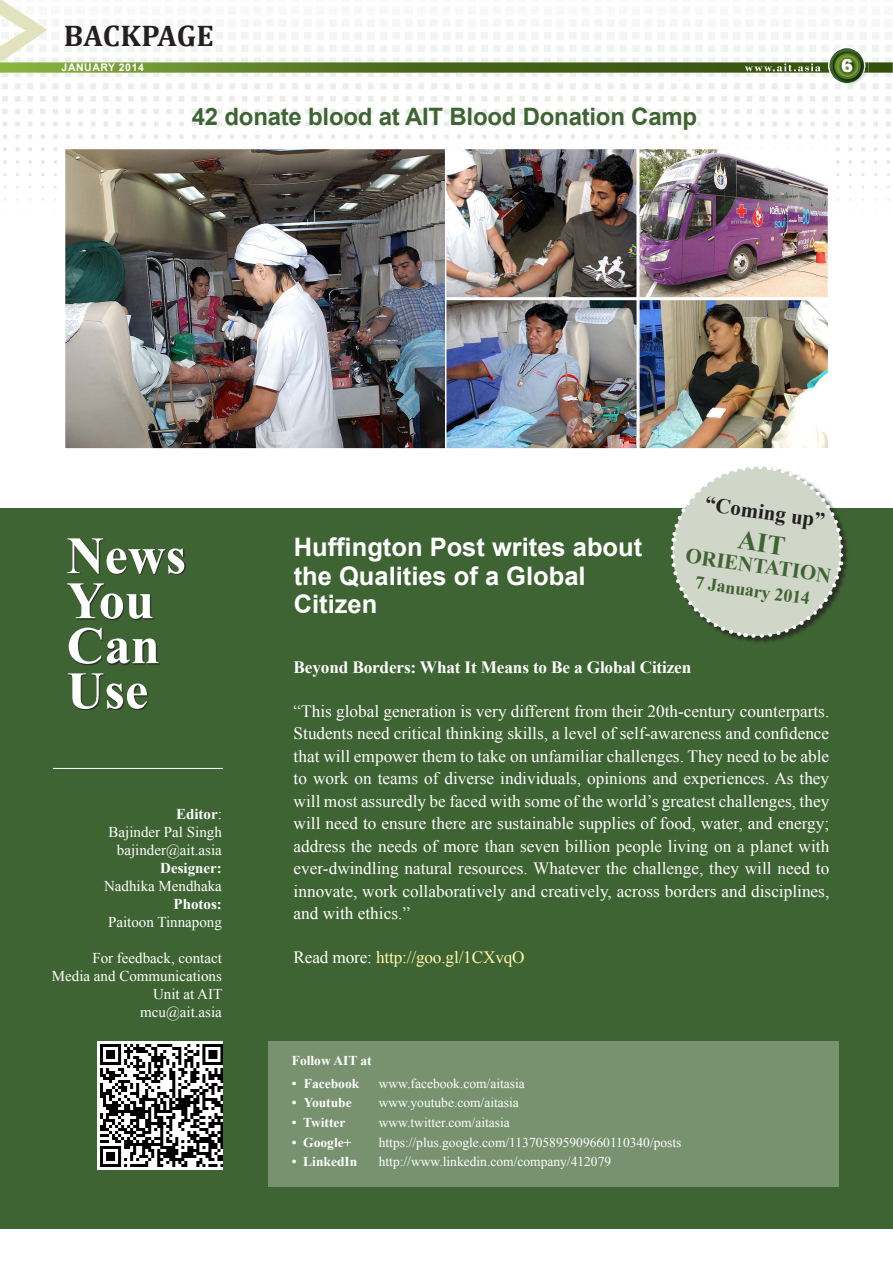
<style>
.page{position:relative;width:893px;height:1263px;background:#fff}
.page>*{position:absolute;margin:0;border:0;box-sizing:border-box;transform-origin:0 0}
.t1{font:700 52.5px "Times New Roman";color:#fff}
.t2{font:700 30px "Cambria";letter-spacing:.005em;color:#231f20}
.t3{font:700 25.5px/28.5px "Arial";color:#fff}
.t4{font:700 24px "Arial";letter-spacing:-.01em;color:#3f6433}
.t5{font:700 21px "Times New Roman";color:#3f6433}
.t6{font:700 21px "Times New Roman";color:#231f20}
.t7{font:700 18px "Times New Roman";color:#3f6433}
.t8{font:900 18px "Arial";color:#fff}
.body{font:17.25px/22.5px "Times New Roman";color:#fff;text-align:justify}
.t9{font:700 17.25px "Times New Roman";letter-spacing:-.01em;color:#fff}
.body-2{font:17.25px "Times New Roman";letter-spacing:-.01em;color:#fff8ae}
.t10{font:15px/18px "Times New Roman";color:#fff;text-align:right}
.t11{font:700 15px "Times New Roman";color:#fff}
.t12{font:13.5px "Times New Roman";color:#fff}
.t13{font:700 13.5px "Times New Roman";color:#fff}
.t14{font:700 10.5px "Arial";letter-spacing:.05em;color:#fff}
.s1{font-weight:400}
.s2{color:#fff}
</style>
<div class="page">
<svg style="left:4px;top:186px;width:885px;height:15px"></svg>
<img style="left:835px;top:84px;width:31px;height:3px">
<svg style="left:0;top:0;width:893px;height:84px"></svg>
<div style="left:0;top:508px;width:893px;height:720px;background:#3f6433"></div>
<div style="left:268px;top:1041px;width:571px;height:146px;background:#78926f"></div>
<hr style="left:53px;top:768px;width:170px;height:1px;background:#fff">
<div style="left:67px;top:538px;width:120px;height:172px;background:#231f20;opacity:.75"></div>
<img style="left:98px;top:1041px;width:125px;height:128px">
<div style="left:671px;top:465px;width:179px;height:179px;background:#231f20;opacity:.75"></div>
<img style="left:67px;top:151px;width:376px;height:296px">
<div style="left:64px;top:148px;width:382px;height:302px;border:2px solid #fff"></div>
<img style="left:448px;top:151px;width:187px;height:145px">
<div style="left:445px;top:148px;width:193px;height:151px;border:2px solid #fff"></div>
<img style="left:641px;top:151px;width:185px;height:296px">
<div style="left:638px;top:148px;width:191px;height:151px;border:2px solid #fff"></div>
<img style="left:448px;top:302px;width:187px;height:145px">
<div style="left:445px;top:299px;width:193px;height:151px;border:2px solid #fff"></div>
<div style="left:638px;top:299px;width:191px;height:151px;border:2px solid #fff"></div>
<svg style="left:670px;top:465px;width:177px;height:176px"></svg>
<p class="t2" style="left:64px;top:15px;width:152px">BACKPAGE</p>
<p class="t14" style="left:62px;top:61px;width:84px">JANUARY 2014</p>
<p class="t8" style="left:841px;top:52px;width:14px">6</p>
<p class="t4" style="left:192px;top:101px;width:507px">42 donate blood at AIT Blood Donation Camp</p>
<p class="t6" style="left:707px;top:489px;width:122px;rotate:8deg">“Coming up”</p>
<p class="t1" style="left:67px;top:519px;width:121px">News</p>
<p class="t1" style="left:67px;top:564px;width:89px">You</p>
<p class="t1" style="left:67px;top:609px;width:95px">Can</p>
<p class="t1" style="left:67px;top:654px;width:83px">Use</p>
<p class="t11" style="left:176px;top:803px;width:47px">Editor<span class="s1">:</span></p>
<p class="t10" style="left:109px;top:823px;width:115px">Bajinder Pal Singh</p>
<p class="t10" style="left:117px;top:841px;width:107px">bajinder@ait.asia</p>
<p class="t11" style="left:160px;top:857px;width:63px">Designer:</p>
<p class="t10" style="left:104px;top:877px;width:119px">Nadhika Mendhaka</p>
<p class="t11" style="left:174px;top:893px;width:50px">Photos:</p>
<p class="t10" style="left:108px;top:913px;width:115px">Paitoon Tinnapong</p>
<p class="t10" style="left:92px;top:949px;width:131px">For feedback, contact</p>
<p class="t10" style="left:52px;top:967px;width:172px">Media and Communications<br>Unit at AIT</p>
<p class="t10" style="left:140px;top:1003px;width:83px">mcu@ait.asia</p>
<p class="t3" style="left:294px;top:534px;width:350px">Huffington Post writes about the Qualities of a Global<br>Citizen</p>
<p class="t5" style="left:688px;top:541px;width:148px;rotate:8deg">ORIENTATION</p>
<p class="t7" style="left:697px;top:570px;width:117px;rotate:8deg">7 January 2014</p>
<p class="t9" style="left:294px;top:655px;width:399px">Beyond Borders: What It Means to Be a Global Citizen</p>
<p class="body" style="left:294px;top:699px;width:537px">“This global generation is very different from their 20th-century counterparts.<br>Students need critical thinking skills, a level of self-awareness and confidence that will empower them to take on unfamiliar challenges. They need to be able to work on teams of diverse individuals, opinions and experiences. As they will most assuredly be faced with some of the world’s greatest challenges, they will need to ensure there are sustainable supplies of food, water, and energy; address the needs of more than seven billion people living on a planet with ever-dwindling natural resources. Whatever the challenge, they will need to innovate, work collaboratively and creatively, across borders and disciplines, and with ethics.”</p>
<p class="body-2" style="left:294px;top:945px;width:233px"><span class="s2">Read more:</span> http://goo.gl/1CXvqO</p>
<p class="t13" style="left:292px;top:1051px;width:82px">Follow AIT at</p>
<p class="t13" style="left:292px;top:1074px;width:69px">• Facebook</p>
<p class="t12" style="left:379px;top:1074px;width:148px">www.facebook.com/aitasia</p>
<p class="t13" style="left:292px;top:1093px;width:62px">• Youtube</p>
<p class="t12" style="left:379px;top:1094px;width:142px">www.youtube.com/aitasia</p>
<p class="t13" style="left:292px;top:1113px;width:55px">• Twitter</p>
<p class="t12" style="left:379px;top:1113px;width:133px">www.twitter.com/aitasia</p>
<p class="t13" style="left:292px;top:1133px;width:61px">• Google+</p>
<p class="t12" style="left:379px;top:1133px;width:304px">https://plus.google.com/113705895909660110340/posts</p>
<p class="t13" style="left:292px;top:1152px;width:67px">• LinkedIn</p>
<p class="t12" style="left:379px;top:1153px;width:234px">http://www.linkedin.com/company/412079</p>
</div>
